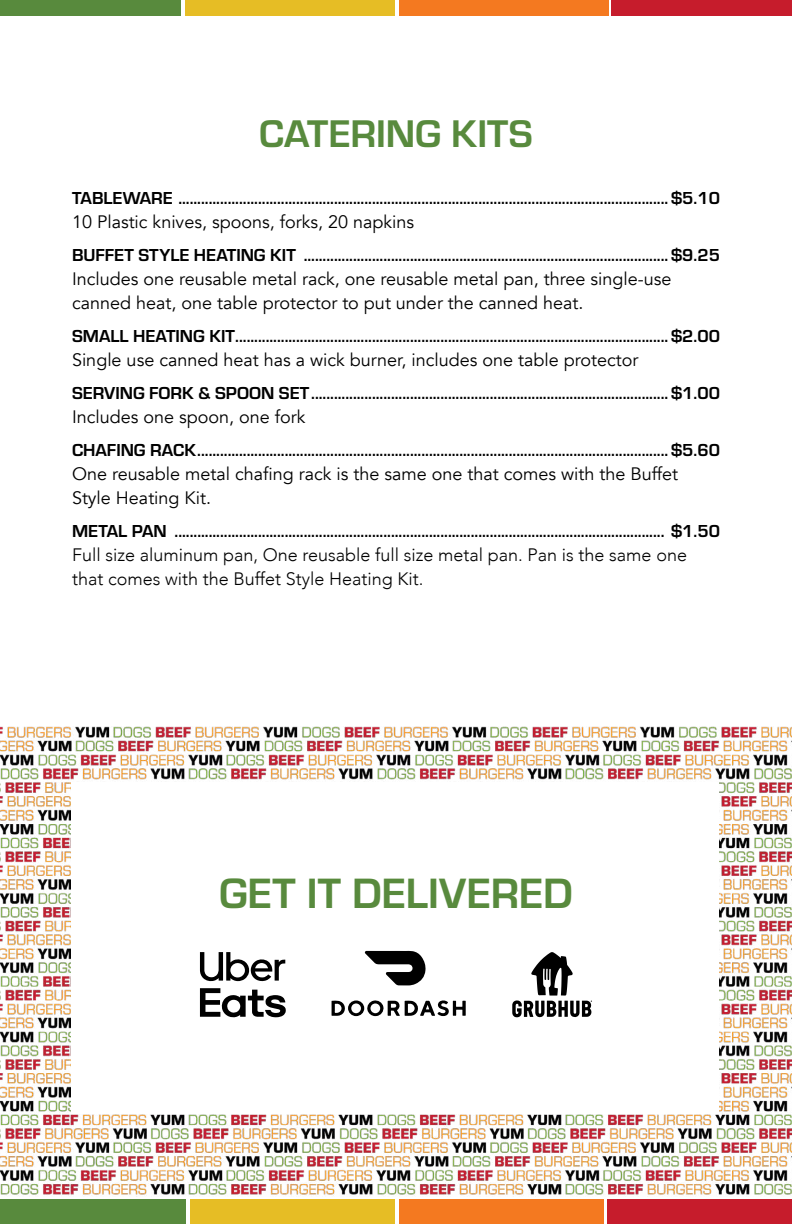
<style>
.page{position:relative;width:792px;height:1224px;background:#fff}
.page>*{position:absolute;margin:0;border:0;box-sizing:border-box;transform-origin:0 0}
.t1{font:700 44px "Eurostile";color:#588a3d}
.t2{font:700 40px "Eurostile";color:#588a3d}
.t3{font:700 18px "Eurostile";color:#000}
.t4{font:18px/24px "Avenir";color:#000}
.t5{font:300 18px/24px "Avenir";color:#000}
</style>
<div class="page">
<div style="left:0;top:1200px;width:185px;height:24px;background:#588a3d"></div>
<div style="left:190px;top:1200px;width:205px;height:24px;background:#e6bd25"></div>
<div style="left:399px;top:1200px;width:205px;height:24px;background:#f47920"></div>
<div style="left:607px;top:1200px;width:185px;height:24px;background:#c61c2c"></div>
<div style="left:0;top:0;width:181px;height:16px;background:#588a3d"></div>
<div style="left:185px;top:0;width:210px;height:16px;background:#e6bd25"></div>
<div style="left:399px;top:0;width:209px;height:16px;background:#f47920"></div>
<div style="left:612px;top:0;width:180px;height:16px;background:#c61c2c"></div>
<img style="left:0;top:726px;width:792px;height:469px">
<div style="left:71px;top:783px;width:648px;height:331px;background:#fff"></div>
<svg style="left:365px;top:951px;width:61px;height:34px"></svg>
<svg style="left:332px;top:1000px;width:134px;height:16px"></svg>
<svg style="left:512px;top:952px;width:80px;height:65px"></svg>
<svg style="left:200px;top:952px;width:85px;height:30px"></svg>
<svg style="left:200px;top:988px;width:86px;height:30px"></svg>
<h2 class="t2" style="left:259px;top:105px;width:275px">CATERING KITS</h2>
<p class="t3" style="left:72px;top:185px;width:650px">TABLEWARE .................................................................................................................................$5.10</p>
<p class="t4" style="left:72px;top:210px;width:344px">10 Plastic knives, spoons, forks, 20 napkins</p>
<p class="t3" style="left:72px;top:242px;width:650px">BUFFET STYLE HEATING KIT ................................................................................................$9.25</p>
<p class="t4" style="left:72px;top:267px;width:601px">Includes one reusable metal rack, one reusable metal pan, three single-use canned heat, one table protector to put under the canned heat.</p>
<p class="t3" style="left:72px;top:323px;width:650px">SMALL HEATING KIT..................................................................................................................$2.00</p>
<p class="t4" style="left:72px;top:348px;width:568px">Single use canned heat has a wick burner, includes one table protector</p>
<p class="t3" style="left:72px;top:380px;width:650px">SERVING FORK &amp; SPOON SET..............................................................................................$1.00</p>
<p class="t4" style="left:72px;top:405px;width:235px">Includes one spoon, one fork</p>
<p class="t3" style="left:72px;top:437px;width:650px">CHAFING RACK............................................................................................................................$5.60</p>
<p class="t4" style="left:72px;top:462px;width:608px">One reusable metal chafing rack is the same one that comes with the Buffet<br>Style Heating Kit.</p>
<p class="t3" style="left:72px;top:518px;width:650px">METAL PAN ................................................................................................................................. $1.50</p>
<p class="t5" style="left:72px;top:543px;width:617px">Full size aluminum pan, One reusable full size metal pan. Pan is the same one that comes with the Buffet Style Heating Kit.</p>
<h1 class="t1" style="left:219px;top:862px;width:355px">GET IT DELIVERED</h1>
</div>
